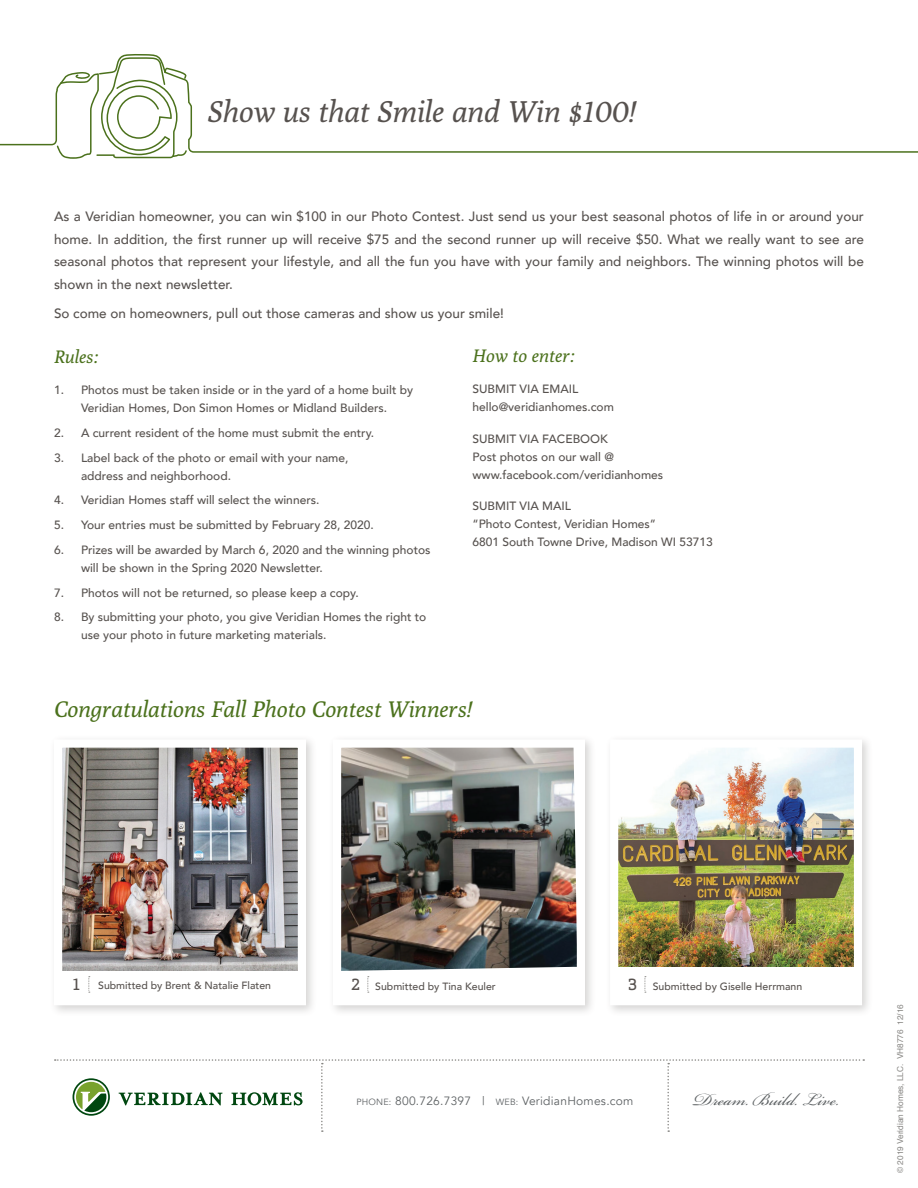
<style>
.page{position:relative;width:918px;height:1188px;background:#fff}
.page>*{position:absolute;margin:0;border:0;box-sizing:border-box;transform-origin:0 0}
.t1{font:italic 30px "Poly";letter-spacing:.01em;color:#57524f}
.t2{font:27px "Bickham Script Pro";color:#5e6264}
.t3{font:italic 22.5px "Poly";letter-spacing:.01em;color:#4b711c}
.t4{font:italic 18px "Poly";letter-spacing:.01em;color:#4b711c}
.t5{font:500 13.5px/22.5px "Avenir";color:#57524f;text-align:justify}
.t6{font:500 12px/18px "Avenir";color:#57524f}
.t7{font:12px "Avenir";letter-spacing:.02em;color:#5e6264}
.t8{font:500 10.5px "Avenir";color:#57524f}
.t9{font:8.25px "Helvetica";color:#878683}
.s1{font-family:"Apex Serif";font-size:15px}
.s2{font-size:9px}
</style>
<div class="page">
<div style="left:605px;top:734px;width:268px;height:283px;background:#57524f;opacity:.25"></div>
<img style="left:619px;top:748px;width:234px;height:219px">
<div style="left:616px;top:971px;width:240px;height:27px;background:#fff"></div>
<svg style="left:645px;top:976px;width:1px;height:17px"></svg>
<div style="left:328px;top:734px;width:268px;height:283px;background:#57524f;opacity:.25"></div>
<img style="left:342px;top:748px;width:234px;height:223px">
<div style="left:339px;top:971px;width:240px;height:27px;background:#fff"></div>
<svg style="left:367px;top:976px;width:2px;height:17px"></svg>
<svg style="left:187px;top:80px;width:731px;height:73px"></svg>
<svg style="left:0;top:54px;width:187px;height:105px"></svg>
<div style="left:49px;top:734px;width:268px;height:283px;background:#57524f;opacity:.25"></div>
<img style="left:63px;top:748px;width:234px;height:222px">
<div style="left:60px;top:971px;width:240px;height:27px;background:#fff"></div>
<svg style="left:88px;top:976px;width:2px;height:17px"></svg>
<svg style="left:55px;top:1059px;width:809px;height:73px"></svg>
<h1 class="t1" style="left:208px;top:93px;width:429px">Show us that Smile and Win $100!</h1>
<p class="t5" style="left:54px;top:204px;width:812px">As a Veridian homeowner, you can win $100 in our Photo Contest. Just send us your best seasonal photos of life in or around your home. In addition, the first runner up will receive $75 and the second runner up will receive $50. What we really want to see are seasonal photos that represent your lifestyle, and all the fun you have with your family and neighbors. The winning photos will be shown in the next newsletter.</p>
<p class="t5" style="left:54px;top:301px;width:451px">So come on homeowners, pull out those cameras and show us your smile!</p>
<h3 class="t4" style="left:54px;top:345px;width:45px">Rules:</h3>
<p class="t6" style="left:54px;top:380px;width:361px;text-align:center">1. Photos must be taken inside or in the yard of a home built by<br>Veridian Homes, Don Simon Homes or Midland Builders.</p>
<p class="t6" style="left:54px;top:423px;width:322px">2. A current resident of the home must submit the entry.</p>
<p class="t6" style="left:81px;top:448px;width:269px;text-indent:-27px">3. Label back of the photo or email with your name, address and neighborhood.</p>
<p class="t6" style="left:54px;top:490px;width:267px">4. Veridian Homes staff will select the winners.</p>
<p class="t6" style="left:54px;top:515px;width:321px">5. Your entries must be submitted by February 28, 2020.</p>
<p class="t6" style="left:81px;top:540px;width:351px;text-indent:-27px">6. Prizes will be awarded by March 6, 2020 and the winning photos will be shown in the Spring 2020 Newsletter.</p>
<p class="t6" style="left:54px;top:583px;width:306px">7. Photos will not be returned, so please keep a copy.</p>
<p class="t6" style="left:81px;top:607px;width:347px;text-indent:-27px">8. By submitting your photo, you give Veridian Homes the right to use your photo in future marketing materials.</p>
<h3 class="t4" style="left:472px;top:345px;width:103px">How to enter:</h3>
<p class="t6" style="left:472px;top:380px;width:143px">SUBMIT VIA EMAIL hello@veridianhomes.com</p>
<p class="t6" style="left:472px;top:429px;width:192px">SUBMIT VIA FACEBOOK<br>Post photos on our wall @ www.facebook.com/veridianhomes</p>
<p class="t6" style="left:472px;top:497px;width:242px">SUBMIT VIA MAIL<br>“Photo Contest, Veridian Homes”<br>6801 South Towne Drive, Madison WI 53713</p>
<h3 class="t3" style="left:54px;top:696px;width:419px">Congratulations Fall Photo Contest Winners!</h3>
<p class="t8" style="left:72px;top:976px;width:201px"><span class="s1">1</span> Submitted by Brent &amp; Natalie Flaten</p>
<p class="t8" style="left:351px;top:977px;width:146px"><span class="s1">2</span> Submitted by Tina Keuler</p>
<p class="t8" style="left:628px;top:977px;width:176px"><span class="s1">3</span> Submitted by Giselle Herrmann</p>
<p class="t7" style="left:357px;top:1094px;width:279px"><span class="s2">PHONE:</span> 800.726.7397 | <span class="s2">WEB:</span> VeridianHomes.com</p>
<h2 class="t2" style="left:694px;top:1080px;width:147px">Dream. Build. Live.</h2>
<p class="t9" style="left:894px;top:1173px;width:170px;rotate:-90deg">© 2019 Veridian Homes, LLC. VH8776 12/16</p>
</div>
